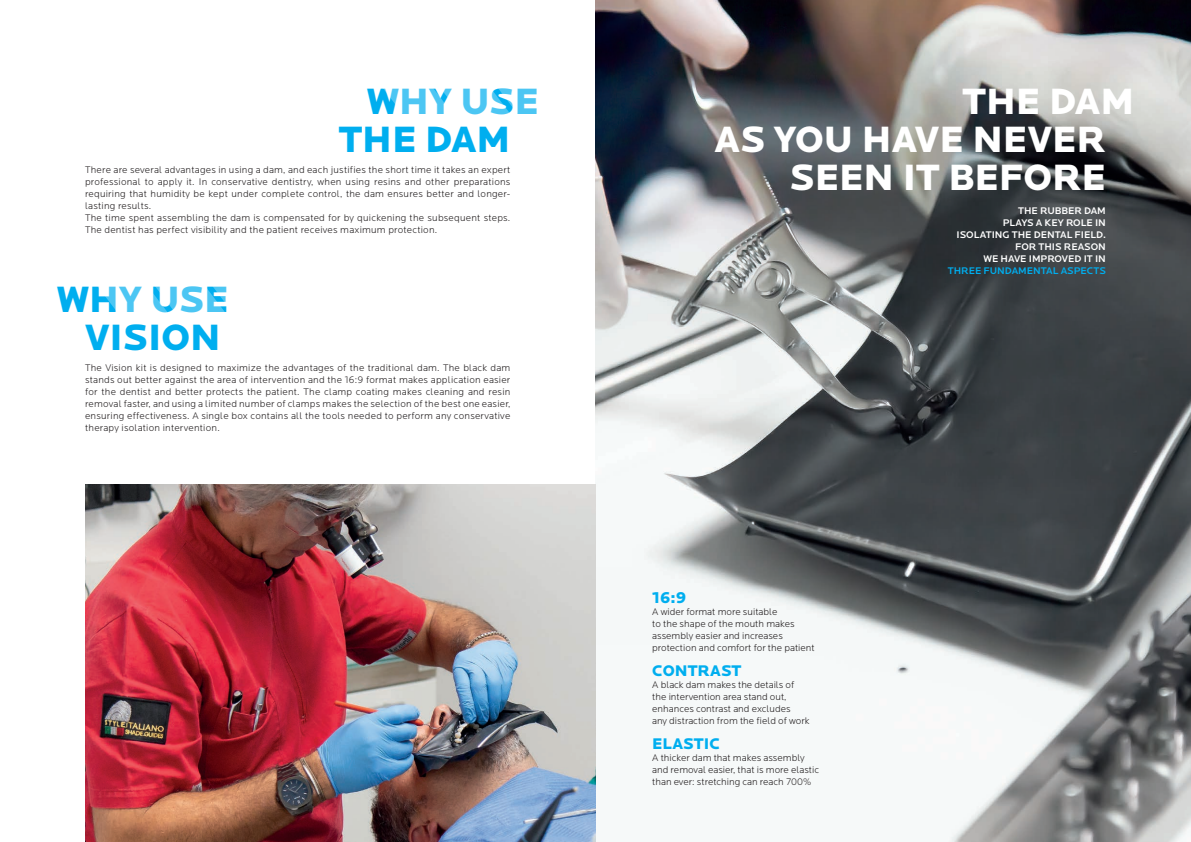
<style>
.page{position:relative;width:1191px;height:842px;background:#fff}
.page>*{position:absolute;margin:0;border:0;box-sizing:border-box;transform-origin:0 0}
.t1{font:900 38px "Locator";color:#fff}
.t2{font:900 38px/38px "Locator";color:#00aeef;text-align:center}
.t3{font:900 16.5px "Locator";color:#00aeef}
.t4{font:900 16px "Locator";color:#00aeef}
.t5{font:300 10px/12px "Locator";letter-spacing:.02em;color:#231f20}
.t6{font:300 10px/12px "Locator";color:#231f20}
.t7{font:500 10px/12px "Locator";color:#fff;text-align:right}
.t8{font:500 10px "Locator";color:#00aeef}
</style>
<div class="page">
<img style="left:595px;top:0;width:596px;height:842px">
<img style="left:85px;top:485px;width:510px;height:357px">
<h1 class="t2" style="left:339px;top:83px;width:201px;text-align:left;text-indent:28px">WHY USE<br>THE DAM</h1>
<p class="t5" style="left:85px;top:164px;width:427px">There are several advantages in using a dam, and each justifies the short time it takes an expert professional to apply it. In conservative dentistry, when using resins and other preparations requiring that humidity be kept under complete control, the dam ensures better and longer&shy;lasting results.<br>The time spent assembling the dam is compensated for by quickening the subsequent steps.<br>The dentist has perfect visibility and the patient receives maximum protection.</p>
<h1 class="t2" style="left:57px;top:280px;width:173px">WHY USE<br>VISION</h1>
<p class="t5" style="left:85px;top:362px;width:427px;text-align:justify">The Vision kit is designed to maximize the advantages of the traditional dam. The black dam stands out better against the area of intervention and the 16:9 format makes application easier for the dentist and better protects the patient. The clamp coating makes cleaning and resin removal faster, and using a limited number of clamps makes the selection of the best one easier, ensuring effectiveness. A single box contains all the tools needed to perform any conservative therapy isolation intervention.</p>
<h1 class="t1" style="left:962px;top:79px;width:173px">THE DAM</h1>
<h1 class="t1" style="left:714px;top:117px;width:393px">AS YOU HAVE NEVER</h1>
<h1 class="t1" style="left:789px;top:155px;width:318px">SEEN IT BEFORE</h1>
<h2 class="t3" style="left:652px;top:587px;width:35px">16:9</h2>
<p class="t6" style="left:652px;top:606px;width:164px">A wider format more suitable<br>to the shape of the mouth makes assembly easier and increases protection and comfort for the patient</p>
<h3 class="t4" style="left:652px;top:661px;width:91px">CONTRAST</h3>
<p class="t6" style="left:652px;top:679px;width:159px">A black dam makes the details of the intervention area stand out, enhances contrast and excludes<br>any distraction from the field of work</p>
<h3 class="t4" style="left:652px;top:734px;width:69px">ELASTIC</h3>
<p class="t6" style="left:652px;top:752px;width:168px">A thicker dam that makes assembly and removal easier, that is more elastic than ever: stretching can reach 700%</p>
<p class="t7" style="left:956px;top:205px;width:151px">THE RUBBER DAM<br>PLAYS A KEY ROLE IN<br>ISOLATING THE DENTAL FIELD.<br>FOR THIS REASON<br>WE HAVE IMPROVED IT IN</p>
<p class="t8" style="left:947px;top:265px;width:160px">THREE FUNDAMENTAL ASPECTS</p>
</div>
